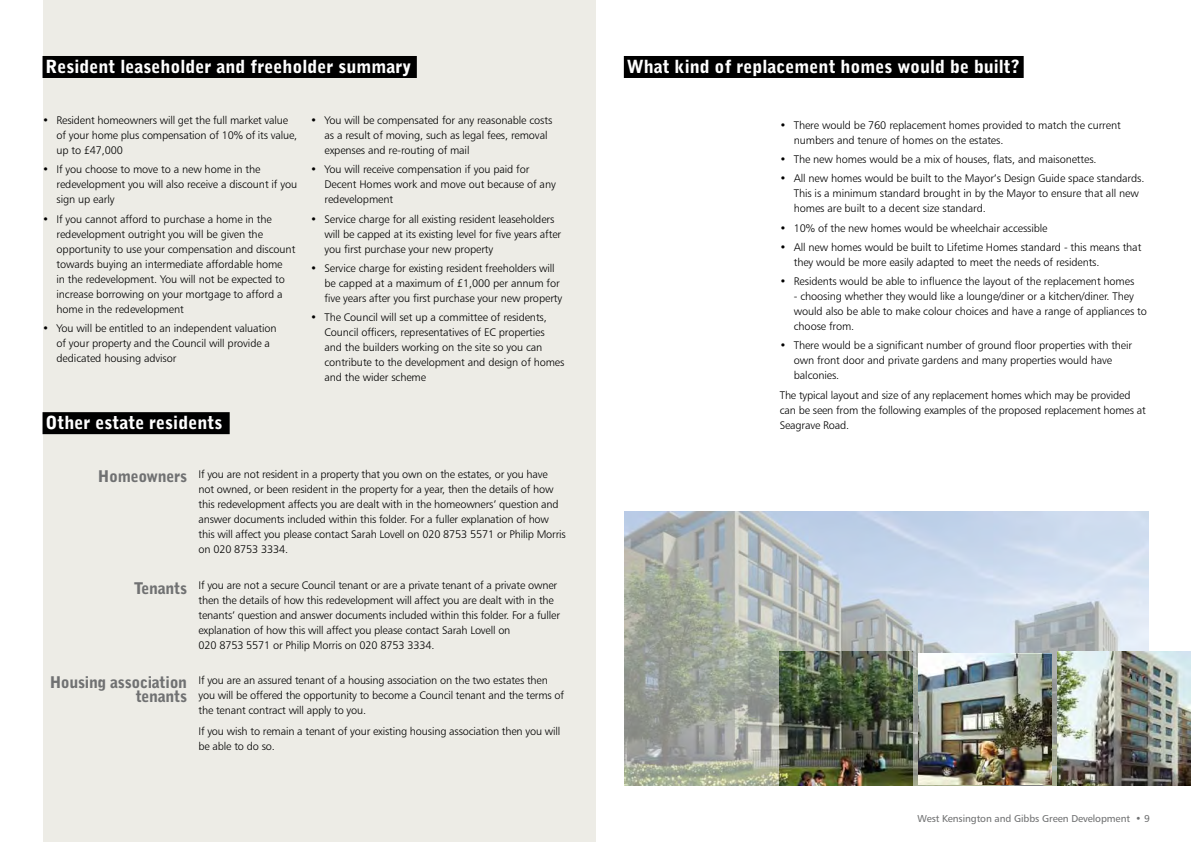
<style>
.page{position:relative;width:1191px;height:842px;background:#fff}
.page>*{position:absolute;margin:0;border:0;box-sizing:border-box;transform-origin:0 0}
.t1{font:900 18px "Bell Gothic Std";color:#fff}
.t2{font:900 16px/14px "Bell Gothic Std";letter-spacing:-.02em;color:#707172;text-align:right}
.t3{font:11px/15px "Humanist 777 BT Light B";letter-spacing:-.01em;color:#000}
.t4{font:10px "Humanist 777 BT Roman B";letter-spacing:-.01em;color:#707172}
</style>
<div class="page">
<div style="left:43px;top:0;width:552px;height:842px;background:#edece6"></div>
<img style="left:625px;top:511px;width:523px;height:274px">
<div style="left:43px;top:56px;width:374px;height:22px;background:#000"></div>
<div style="left:43px;top:412px;width:187px;height:22px;background:#000"></div>
<div style="left:624px;top:56px;width:399px;height:22px;background:#000"></div>
<img style="left:779px;top:652px;width:133px;height:133px">
<img style="left:918px;top:653px;width:133px;height:131px">
<img style="left:1057px;top:652px;width:134px;height:133px">
<h1 class="t1" style="left:45px;top:56px;width:367px">Resident leaseholder and freeholder summary</h1>
<p class="t3" style="left:57px;top:113px;width:242px;text-indent:-14px">• Resident homeowners will get the full market value of your home plus compensation of 10% of its value, up to £47,000</p>
<p class="t3" style="left:57px;top:162px;width:242px;text-indent:-14px">• If you choose to move to a new home in the redevelopment you will also receive a discount if you sign up early</p>
<p class="t3" style="left:57px;top:211px;width:240px;text-indent:-14px">• If you cannot afford to purchase a home in the redevelopment outright you will be given the opportunity to use your compensation and discount towards buying an intermediate affordable home<br>in the redevelopment. You will not be expected to increase borrowing on your mortgage to afford a home in the redevelopment</p>
<p class="t3" style="left:57px;top:320px;width:222px;text-indent:-14px">• You will be entitled to an independent valuation of your property and the Council will provide a dedicated housing advisor</p>
<h1 class="t1" style="left:45px;top:412px;width:178px">Other estate residents</h1>
<p class="t3" style="left:324px;top:113px;width:229px;text-indent:-14px">• You will be compensated for any reasonable costs as a result of moving, such as legal fees, removal expenses and re-routing of mail</p>
<p class="t3" style="left:324px;top:162px;width:233px;text-indent:-14px">• You will receive compensation if you paid for<br>Decent Homes work and move out because of any redevelopment</p>
<p class="t3" style="left:324px;top:211px;width:238px;text-indent:-14px">• Service charge for all existing resident leaseholders will be capped at its existing level for five years after you first purchase your new property</p>
<p class="t3" style="left:324px;top:260px;width:239px;text-indent:-14px">• Service charge for existing resident freeholders will be capped at a maximum of £1,000 per annum for five years after you first purchase your new property</p>
<p class="t3" style="left:324px;top:310px;width:241px;text-indent:-14px">• The Council will set up a committee of residents, Council officers, representatives of EC properties and the builders working on the site so you can contribute to the development and design of homes and the wider scheme</p>
<h2 class="t2" style="left:98px;top:469px;width:91px">Homeowners</h2>
<h2 class="t2" style="left:134px;top:581px;width:55px">Tenants</h2>
<h2 class="t2" style="left:50px;top:676px;width:139px">Housing association tenants</h2>
<p class="t3" style="left:198px;top:466px;width:369px">If you are not resident in a property that you own on the estates, or you have not owned, or been resident in the property for a year, then the details of how this redevelopment affects you are dealt with in the homeowners’ question and answer documents included within this folder. For a fuller explanation of how this will affect you please contact Sarah Lovell on 020 8753 5571 or Philip Morris on 020 8753 3334.</p>
<p class="t3" style="left:198px;top:577px;width:363px">If you are not a secure Council tenant or are a private tenant of a private owner then the details of how this redevelopment will affect you are dealt with in the tenants’ question and answer documents included within this folder. For a fuller explanation of how this will affect you please contact Sarah Lovell on<br>020 8753 5571 or Philip Morris on 020 8753 3334.</p>
<p class="t3" style="left:198px;top:673px;width:367px">If you are an assured tenant of a housing association on the two estates then you will be offered the opportunity to become a Council tenant and the terms of the tenant contract will apply to you.</p>
<p class="t3" style="left:198px;top:723px;width:363px">If you wish to remain a tenant of your existing housing association then you will be able to do so.</p>
<h1 class="t1" style="left:626px;top:56px;width:394px">What kind of replacement homes would be built?</h1>
<p class="t3" style="left:794px;top:117px;width:328px;text-indent:-14px">• There would be 760 replacement homes provided to match the current numbers and tenure of homes on the estates.</p>
<p class="t3" style="left:780px;top:152px;width:318px">• The new homes would be a mix of houses, flats, and maisonettes.</p>
<p class="t3" style="left:794px;top:171px;width:352px;text-indent:-14px">• All new homes would be built to the Mayor’s Design Guide space standards.<br>This is a minimum standard brought in by the Mayor to ensure that all new homes are built to a decent size standard.</p>
<p class="t3" style="left:780px;top:220px;width:269px">• 10% of the new homes would be wheelchair accessible</p>
<p class="t3" style="left:794px;top:239px;width:349px;text-indent:-14px">• All new homes would be built to Lifetime Homes standard - this means that they would be more easily adapted to meet the needs of residents.</p>
<p class="t3" style="left:780px;top:274px;width:356px">• Residents would be able to influence the layout of the replacement homes</p>
<p class="t3" style="left:794px;top:289px;width:354px">- choosing whether they would like a lounge/diner or a kitchen/diner. They would also be able to make colour choices and have a range of appliances to choose from.</p>
<p class="t3" style="left:794px;top:338px;width:340px;text-indent:-14px">• There would be a significant number of ground floor properties with their own front door and private gardens and many properties would have balconies.</p>
<p class="t3" style="left:780px;top:387px;width:367px">The typical layout and size of any replacement homes which may be provided can be seen from the following examples of the proposed replacement homes at<br>Seagrave Road.</p>
<p class="t4" style="left:917px;top:812px;width:234px">West Kensington and Gibbs Green Development • 9</p>
</div>
